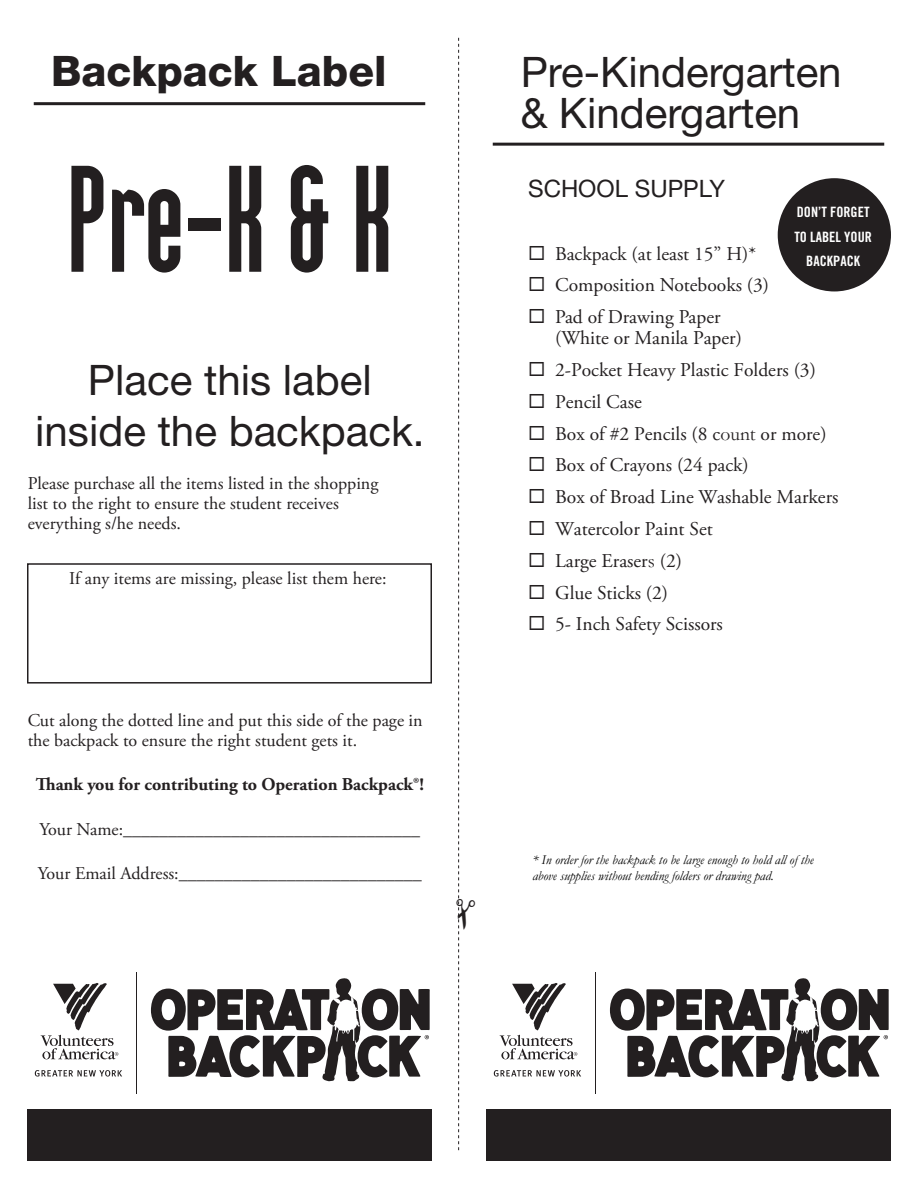
<style>
.page{position:relative;width:918px;height:1188px;background:#fff}
.page>*{position:absolute;margin:0;border:0;box-sizing:border-box;transform-origin:0 0}
.bullets{font:135px "Marten Grotesque";color:#231f20}
.bullets-2{font:42.15px/51px "Helvetica Neue";color:#231f20;text-align:center}
.bullets-3{font:800 42.15px "Helvetica Neue";color:#231f20}
.bullets-4{font:24px "Helvetica Neue";color:#231f20}
.List_Items{font:19.5px "Adobe Garamond Pro";color:#231f20}
.bullets-5{font:18px/20.2px "Adobe Garamond Pro";color:#231f20}
.bullets-6{font:italic 700 18px "Adobe Garamond Pro";color:#231f20}
.bullets-7{font:700 18px "Adobe Garamond Pro";color:#231f20}
.bullets-8{font:14.25px "Trade Gothic Bold Cond Twenty";color:#fff}
.t1{font:italic 13.5px/16.2px "Garamond";color:#000}
.s1{font-weight:400;font-style:normal}
.s2{font-family:"Garamond"}
</style>
<div class="page">
<hr style="left:34px;top:102px;width:391px;height:3px;background:#231f20">
<hr style="left:493px;top:143px;width:391px;height:3px;background:#231f20">
<svg style="left:151px;top:978px;width:279px;height:104px"></svg>
<svg style="left:41px;top:983px;width:77px;height:76px"></svg>
<svg style="left:35px;top:1070px;width:87px;height:7px"></svg>
<hr style="left:136px;top:972px;width:1px;height:122px;background:#231f20">
<svg style="left:610px;top:978px;width:279px;height:104px"></svg>
<svg style="left:500px;top:983px;width:77px;height:76px"></svg>
<svg style="left:494px;top:1070px;width:87px;height:7px"></svg>
<hr style="left:595px;top:972px;width:1px;height:122px;background:#231f20">
<div style="left:28px;top:1109px;width:404px;height:52px;background:#231f20"></div>
<div style="left:487px;top:1109px;width:404px;height:52px;background:#231f20"></div>
<div style="left:27px;top:563px;width:405px;height:121px;border:2px solid #231f20"></div>
<div style="left:778px;top:178px;width:113px;height:113px;background:#231f20;border-radius:50%"></div>
<svg style="left:458px;top:38px;width:2px;height:1112px"></svg>
<p class="bullets-3" style="left:51px;top:46px;width:337px">Backpack Label</p>
<p class="bullets-2" style="left:521px;top:46px;width:323px">Pre-Kindergarten</p>
<p class="bullets-2" style="left:521px;top:87px;width:281px">&amp; Kindergarten</p>
<p class="bullets" style="left:67px;top:142px;width:327px">Pre-K &amp; K</p>
<p class="bullets-2" style="left:35px;top:354px;width:391px">Place this label inside the backpack.</p>
<p class="bullets-5" style="left:28px;top:474px;width:352px">Please purchase all the items listed in the shopping list to the right to ensure the student receives everything s/he needs.</p>
<p class="bullets-5" style="left:69px;top:569px;width:319px">If any items are missing, please list them here:</p>
<p class="bullets-5" style="left:28px;top:711px;width:396px">Cut along the dotted line and put this side of the page in the backpack to ensure the right student gets it.</p>
<p class="bullets-7" style="left:36px;top:774px;width:390px">Thank you for contributing to Operation Backpack®!</p>
<p class="bullets-6" style="left:40px;top:818px;width:382px"><span class="s1">Your Name:</span>_________________________________</p>
<p class="bullets-6" style="left:38px;top:863px;width:385px"><span class="s1">Your Email Address:</span>___________________________</p>
<p class="bullets-4" style="left:528px;top:174px;width:198px">SCHOOL SUPPLY</p>
<p class="bullets-8" style="left:797px;top:204px;width:74px">DON’T FORGET</p>
<p class="bullets-8" style="left:794px;top:228px;width:79px">TO LABEL YOUR</p>
<p class="bullets-8" style="left:806px;top:252px;width:55px">BACKPACK</p>
<p class="List_Items" style="left:528px;top:242px;width:229px">◻ Backpack (at least 15” H)*</p>
<p class="List_Items" style="left:528px;top:274px;width:243px">◻ Composition Notebooks (3)</p>
<p class="List_Items" style="left:528px;top:305px;width:194px">◻ Pad of Drawing Paper</p>
<p class="List_Items" style="left:555px;top:326px;width:188px">(White or Manila Paper)</p>
<p class="List_Items" style="left:528px;top:358px;width:289px">◻ 2-Pocket Heavy Plastic Folders (3)</p>
<p class="List_Items" style="left:528px;top:390px;width:115px">◻ Pencil Case</p>
<p class="List_Items" style="left:528px;top:422px;width:300px">◻ Box of #2 Pencils (8 <span class="s2">count</span> or more)</p>
<p class="List_Items" style="left:528px;top:454px;width:222px">◻ Box of Crayons (24 pack)</p>
<p class="List_Items" style="left:528px;top:485px;width:312px">◻ Box of Broad Line Washable Markers</p>
<p class="List_Items" style="left:528px;top:517px;width:186px">◻ Watercolor Paint Set</p>
<p class="List_Items" style="left:528px;top:549px;width:155px">◻ Large Eraser<span class="s2">s</span> (2)</p>
<p class="List_Items" style="left:528px;top:581px;width:142px">◻ Glue Sticks (2)</p>
<p class="List_Items" style="left:528px;top:613px;width:196px">◻ 5- Inch Safety Scissors</p>
<p class="t1" style="left:532px;top:851px;width:283px">* In order for the backpack to be large enough to hold all of the above supplies without bending folders or drawing pad.</p>
</div>
